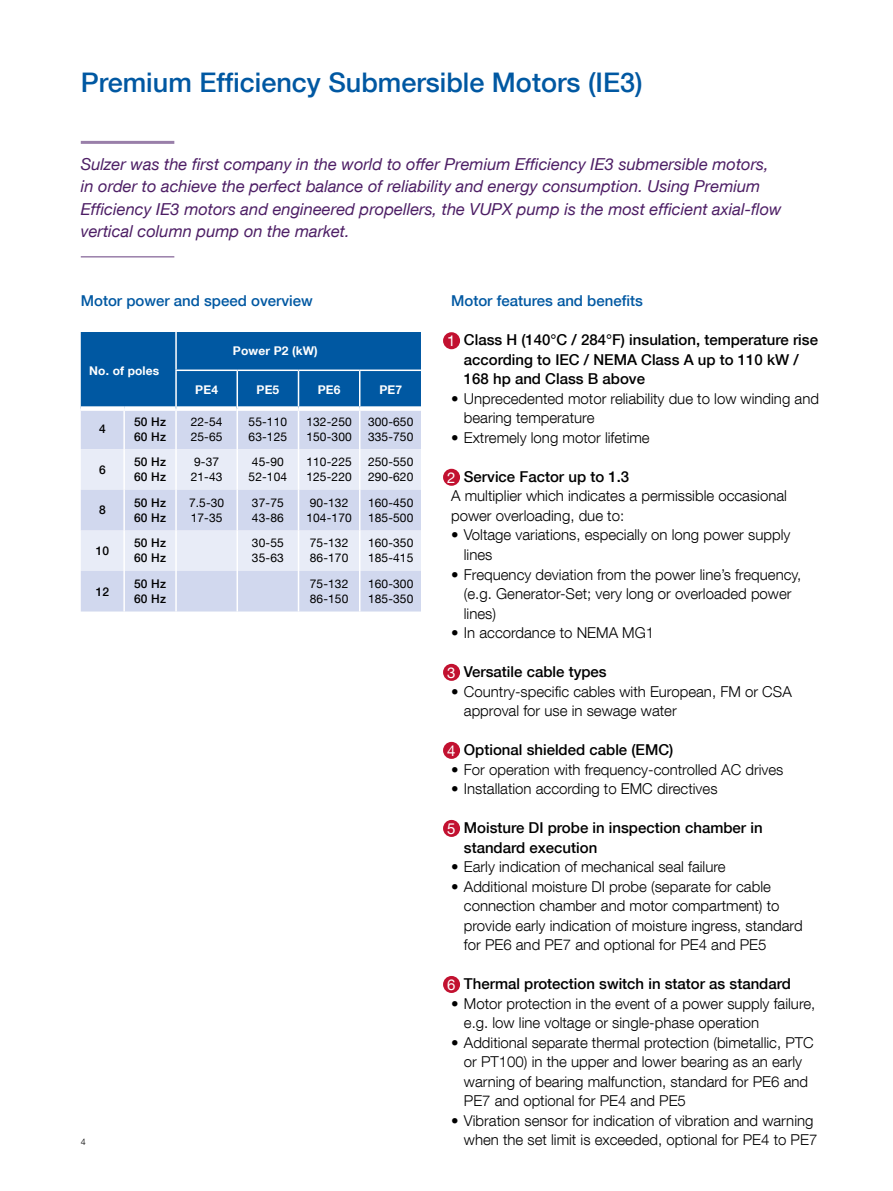
<style>
.page{position:relative;width:893px;height:1191px;background:#fff}
.page>*{position:absolute;margin:0;border:0;box-sizing:border-box;transform-origin:0 0}
.t1{font:500 27px "Helvetica Neue LT Com";color:#0058a2}
.t2{font:italic 16.5px/22.5px "Helvetica Neue LT Com";color:#4d1e65}
.t3{font:300 15px/19.5px "Helvetica Neue LT Com";color:#000}
.t4{font:500 15px/19.5px "Helvetica Neue LT Com";color:#000}
.t5{font:500 15px "Helvetica Neue LT Com";color:#0058a2}
.t6{font:15px "Helvetica Neue LT Com";color:#fff}
.t7{font:12px/15px "Helvetica Neue LT Com";letter-spacing:.01em;color:#000}
.t8{font:500 12px/15px "Helvetica Neue LT Com";letter-spacing:.01em;color:#000}
.t9{font:700 12px "Helvetica Neue LT Com";letter-spacing:.01em;color:#fff}
.t10{font:300 9px "Helvetica Neue LT Com";color:#000}
</style>
<div class="page">
<hr style="left:81px;top:141px;width:93px;height:3px;background:#997fa9">
<hr style="left:81px;top:256px;width:93px;height:1px;background:#997fa9">
<svg style="left:81px;top:332px;width:340px;height:279px;background:#a0bbdc"></svg>
<div style="left:81px;top:406px;width:43px;height:5px;background:#fff"></div>
<div style="left:124px;top:406px;width:51px;height:5px;background:#fff"></div>
<div style="left:177px;top:406px;width:60px;height:5px;background:#fff"></div>
<div style="left:238px;top:406px;width:60px;height:5px;background:#fff"></div>
<div style="left:360px;top:406px;width:61px;height:5px;background:#fff"></div>
<hr style="left:175px;top:332px;width:2px;height:37px;background:#fff">
<hr style="left:175px;top:371px;width:2px;height:37px;background:#fff">
<hr style="left:123px;top:411px;width:2px;height:38px;background:#fff">
<hr style="left:175px;top:408px;width:2px;height:41px;background:#fff">
<hr style="left:123px;top:449px;width:2px;height:41px;background:#fff">
<hr style="left:175px;top:449px;width:2px;height:41px;background:#fff">
<hr style="left:123px;top:490px;width:2px;height:40px;background:#fff">
<hr style="left:175px;top:490px;width:2px;height:40px;background:#fff">
<hr style="left:123px;top:530px;width:2px;height:41px;background:#fff">
<hr style="left:175px;top:530px;width:2px;height:41px;background:#fff">
<hr style="left:123px;top:571px;width:2px;height:40px;background:#fff">
<hr style="left:175px;top:571px;width:2px;height:40px;background:#fff">
<hr style="left:175px;top:369px;width:62px;height:2px;background:#fff">
<hr style="left:237px;top:369px;width:61px;height:2px;background:#fff">
<hr style="left:360px;top:369px;width:61px;height:2px;background:#fff">
<hr style="left:237px;top:371px;width:1px;height:37px;background:#fff">
<hr style="left:237px;top:408px;width:1px;height:41px;background:#fff">
<hr style="left:237px;top:449px;width:1px;height:41px;background:#fff">
<hr style="left:237px;top:490px;width:1px;height:40px;background:#fff">
<hr style="left:237px;top:530px;width:1px;height:41px;background:#fff">
<hr style="left:237px;top:571px;width:1px;height:40px;background:#fff">
<hr style="left:298px;top:369px;width:62px;height:2px;background:#fff">
<hr style="left:298px;top:371px;width:1px;height:35px;background:#fff">
<hr style="left:359px;top:371px;width:1px;height:35px;background:#fff">
<hr style="left:298px;top:411px;width:1px;height:38px;background:#fff">
<hr style="left:359px;top:411px;width:1px;height:38px;background:#fff">
<hr style="left:298px;top:449px;width:1px;height:41px;background:#fff">
<hr style="left:359px;top:449px;width:1px;height:41px;background:#fff">
<hr style="left:298px;top:490px;width:1px;height:40px;background:#fff">
<hr style="left:359px;top:490px;width:1px;height:40px;background:#fff">
<hr style="left:298px;top:530px;width:1px;height:41px;background:#fff">
<hr style="left:359px;top:530px;width:1px;height:41px;background:#fff">
<hr style="left:298px;top:571px;width:1px;height:40px;background:#fff">
<hr style="left:359px;top:571px;width:1px;height:40px;background:#fff">
<div style="left:298px;top:406px;width:62px;height:5px;background:#fff"></div>
<div style="left:443px;top:332px;width:17px;height:17px;background:#c21130;border-radius:50%"></div>
<div style="left:443px;top:469px;width:17px;height:17px;background:#c21130;border-radius:50%"></div>
<div style="left:443px;top:664px;width:17px;height:17px;background:#c21130;border-radius:50%"></div>
<div style="left:443px;top:742px;width:17px;height:17px;background:#c21130;border-radius:50%"></div>
<div style="left:443px;top:820px;width:17px;height:17px;background:#c21130;border-radius:50%"></div>
<div style="left:443px;top:976px;width:17px;height:17px;background:#c21130;border-radius:50%"></div>
<h1 class="t1" style="left:81px;top:66px;width:563px">Premium Efficiency Submersible Motors (IE3)</h1>
<p class="t2" style="left:81px;top:152px;width:702px">Sulzer was the first company in the world to offer Premium Efficiency IE3 submersible motors, in order to achieve the perfect balance of reliability and energy consumption. Using Premium Efficiency IE3 motors and engineered propellers, the VUPX pump is the most efficient axial-flow vertical column pump on the market.</p>
<p class="t5" style="left:81px;top:292px;width:234px">Motor power and speed overview</p>
<p class="t5" style="left:451px;top:292px;width:193px">Motor features and benefits</p>
<p class="t4" style="left:464px;top:330px;width:356px;text-indent:-13px">• Class H (140°C / 284°F) insulation, temperature rise according to IEC / NEMA Class A up to 110 kW /<br>168 hp and Class B above</p>
<p class="t3" style="left:464px;top:388px;width:357px;text-indent:-13px">• Unprecedented motor reliability due to low winding and bearing temperature</p>
<p class="t3" style="left:451px;top:427px;width:200px">• Extremely long motor lifetime</p>
<p class="t4" style="left:451px;top:467px;width:180px">• Service Factor up to 1.3</p>
<p class="t3" style="left:451px;top:486px;width:337px">A multiplier which indicates a permissible occasional power overloading, due to:</p>
<p class="t3" style="left:464px;top:525px;width:328px;text-indent:-13px">• Voltage variations, especially on long power supply lines</p>
<p class="t3" style="left:464px;top:564px;width:339px;text-indent:-13px">• Frequency deviation from the power line’s frequency, (e.g. Generator-Set; very long or overloaded power lines)</p>
<p class="t3" style="left:451px;top:622px;width:205px">• In accordance to NEMA MG1</p>
<p class="t4" style="left:451px;top:662px;width:157px">• Versatile cable types</p>
<p class="t3" style="left:464px;top:681px;width:329px;text-indent:-13px">• Country-specific cables with European, FM or CSA approval for use in sewage water</p>
<p class="t4" style="left:451px;top:740px;width:224px">• Optional shielded cable (EMC)</p>
<p class="t3" style="left:451px;top:759px;width:334px">• For operation with frequency-controlled AC drives</p>
<p class="t3" style="left:451px;top:778px;width:268px">• Installation according to EMC directives</p>
<p class="t4" style="left:464px;top:818px;width:300px;text-indent:-13px">• Moisture DI probe in inspection chamber in standard execution</p>
<p class="t3" style="left:451px;top:856px;width:276px">• Early indication of mechanical seal failure</p>
<p class="t3" style="left:464px;top:876px;width:340px;text-indent:-13px">• Additional moisture DI probe (separate for cable connection chamber and motor compartment) to provide early indication of moisture ingress, standard for PE6 and PE7 and optional for PE4 and PE5</p>
<p class="t4" style="left:451px;top:974px;width:341px">• Thermal protection switch in stator as standard</p>
<p class="t3" style="left:464px;top:993px;width:353px;text-indent:-13px">• Motor protection in the event of a power supply failure, e.g. low line voltage or single-phase operation</p>
<p class="t3" style="left:464px;top:1032px;width:351px;text-indent:-13px">• Additional separate thermal protection (bimetallic, PTC or PT100) in the upper and lower bearing as an early warning of bearing malfunction, standard for PE6 and PE7 and optional for PE4 and PE5</p>
<p class="t3" style="left:451px;top:1110px;width:368px;text-align:right">• Vibration sensor for indication of vibration and warning when the set limit is exceeded, optional for PE4 to PE7</p>
<p class="t6" style="left:447px;top:331px;width:10px">1</p>
<p class="t9" style="left:233px;top:343px;width:86px">Power P2 (kW)</p>
<p class="t9" style="left:89px;top:363px;width:71px">No. of poles</p>
<p class="t9" style="left:195px;top:382px;width:24px">PE4</p>
<p class="t9" style="left:257px;top:382px;width:24px">PE5</p>
<p class="t9" style="left:318px;top:382px;width:24px">PE6</p>
<p class="t9" style="left:379px;top:382px;width:24px">PE7</p>
<p class="t8" style="left:99px;top:421px;width:8px">4</p>
<p class="t8" style="left:134px;top:414px;width:33px">50 Hz<br>60 Hz</p>
<p class="t7" style="left:191px;top:413px;width:33px">22-54<br>25-65</p>
<p class="t7" style="left:249px;top:413px;width:40px">55-110<br>63-125</p>
<p class="t7" style="left:306px;top:413px;width:47px">132-250<br>150-300</p>
<p class="t7" style="left:368px;top:413px;width:47px">300-650<br>335-750</p>
<p class="t8" style="left:99px;top:462px;width:8px">6</p>
<p class="t8" style="left:134px;top:454px;width:33px">50 Hz<br>60 Hz</p>
<p class="t7" style="left:191px;top:454px;width:33px">9-37<br>21-43</p>
<p class="t7" style="left:249px;top:454px;width:40px">45-90<br>52-104</p>
<p class="t7" style="left:306px;top:454px;width:47px">110-225<br>125-220</p>
<p class="t7" style="left:368px;top:454px;width:47px">250-550<br>290-620</p>
<p class="t8" style="left:99px;top:502px;width:8px">8</p>
<p class="t8" style="left:134px;top:495px;width:33px">50 Hz<br>60 Hz</p>
<p class="t7" style="left:189px;top:495px;width:37px">7.5-30<br>17-35</p>
<p class="t7" style="left:252px;top:495px;width:33px">37-75<br>43-86</p>
<p class="t7" style="left:306px;top:495px;width:47px">90-132<br>104-170</p>
<p class="t7" style="left:368px;top:495px;width:47px">160-450<br>185-500</p>
<p class="t8" style="left:96px;top:543px;width:15px">10</p>
<p class="t8" style="left:134px;top:535px;width:33px">50 Hz<br>60 Hz</p>
<p class="t7" style="left:252px;top:535px;width:33px">30-55<br>35-63</p>
<p class="t7" style="left:310px;top:535px;width:40px">75-132<br>86-170</p>
<p class="t7" style="left:368px;top:535px;width:47px">160-350<br>185-415</p>
<p class="t8" style="left:96px;top:583px;width:15px">12</p>
<p class="t8" style="left:134px;top:576px;width:33px">50 Hz<br>60 Hz</p>
<p class="t7" style="left:310px;top:576px;width:40px">75-132<br>86-150</p>
<p class="t7" style="left:368px;top:576px;width:47px">160-300<br>185-350</p>
<p class="t6" style="left:447px;top:468px;width:10px">2</p>
<p class="t6" style="left:447px;top:663px;width:10px">3</p>
<p class="t6" style="left:447px;top:741px;width:10px">4</p>
<p class="t6" style="left:447px;top:819px;width:10px">5</p>
<p class="t6" style="left:447px;top:975px;width:10px">6</p>
<p class="t10" style="left:81px;top:1136px;width:7px">4</p>
</div>
